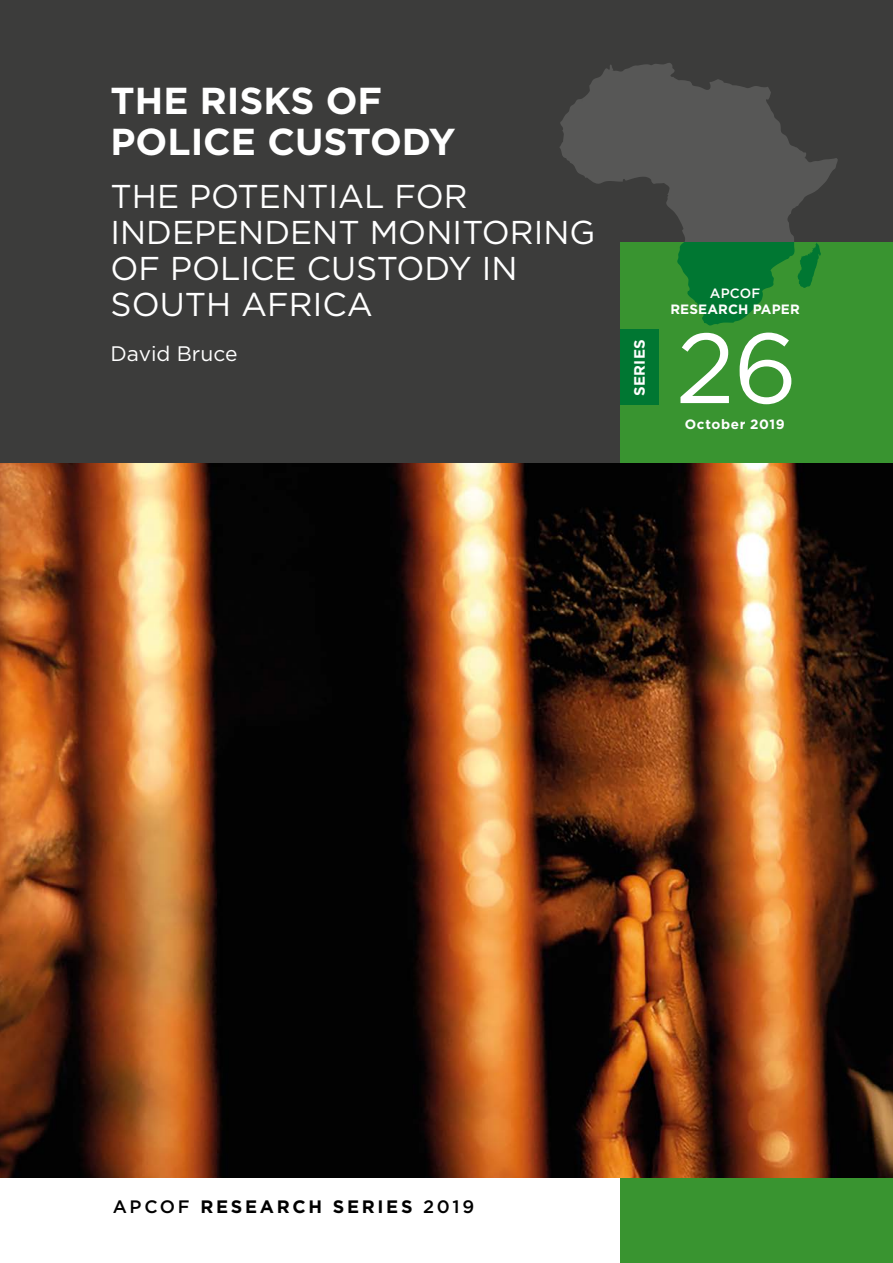
<style>
.page{position:relative;width:893px;height:1263px;background:#fff}
.page>*{position:absolute;margin:0;border:0;box-sizing:border-box;transform-origin:0 0}
.t1{font:99px "Gotham";color:#fff}
.t2{font:700 37.5px/40.5px "Gotham";color:#fff}
.t3{font:33px/36px "Gotham";color:#fff}
.t4{font:21px "Gotham";color:#fff}
.t5{font:700 18px "Gotham";letter-spacing:.15em;color:#000}
.t6{font:700 15px "Gotham";letter-spacing:.02em;color:#fff}
.t7{font:700 13.5px "Gotham";letter-spacing:.01em;color:#fff}
.t8{font:700 13.5px "Gotham";letter-spacing:.045em;color:#fff}
.t9{font:500 13.5px "Gotham";letter-spacing:.01em;color:#fff}
.s1{font-weight:500}
</style>
<div class="page">
<div style="left:0;top:0;width:893px;height:463px;background:#3c3c3b"></div>
<svg style="left:559px;top:63px;width:279px;height:262px;fill:#575756"></svg>
<div style="left:621px;top:242px;width:272px;height:1021px;background:#399430"></div>
<svg style="left:677px;top:242px;width:144px;height:83px"></svg>
<div style="left:621px;top:329px;width:38px;height:76px;background:#007732"></div>
<img style="left:0;top:463px;width:893px;height:715px">
<p class="t2" style="left:111px;top:81px;width:347px">THE RISKS OF<br>POLICE CUSTODY</p>
<p class="t3" style="left:111px;top:178px;width:486px">THE POTENTIAL FOR<br>INDEPENDENT MONITORING<br>OF POLICE CUSTODY IN<br>SOUTH AFRICA</p>
<p class="t4" style="left:111px;top:340px;width:128px">David Bruce</p>
<p class="t6" style="left:629px;top:396px;width:58px;rotate:-90deg">SERIES</p>
<p class="t9" style="left:710px;top:284px;width:52px">APCOF</p>
<p class="t7" style="left:670px;top:300px;width:131px">RESEARCH PAPER</p>
<h1 class="t1" style="left:676px;top:305px;width:123px">26</h1>
<p class="t8" style="left:685px;top:416px;width:101px">October 2019</p>
<p class="t5" style="left:113px;top:1194px;width:363px"><span class="s1">APCOF</span> RESEARCH SERIES <span class="s1">2019</span></p>
</div>
